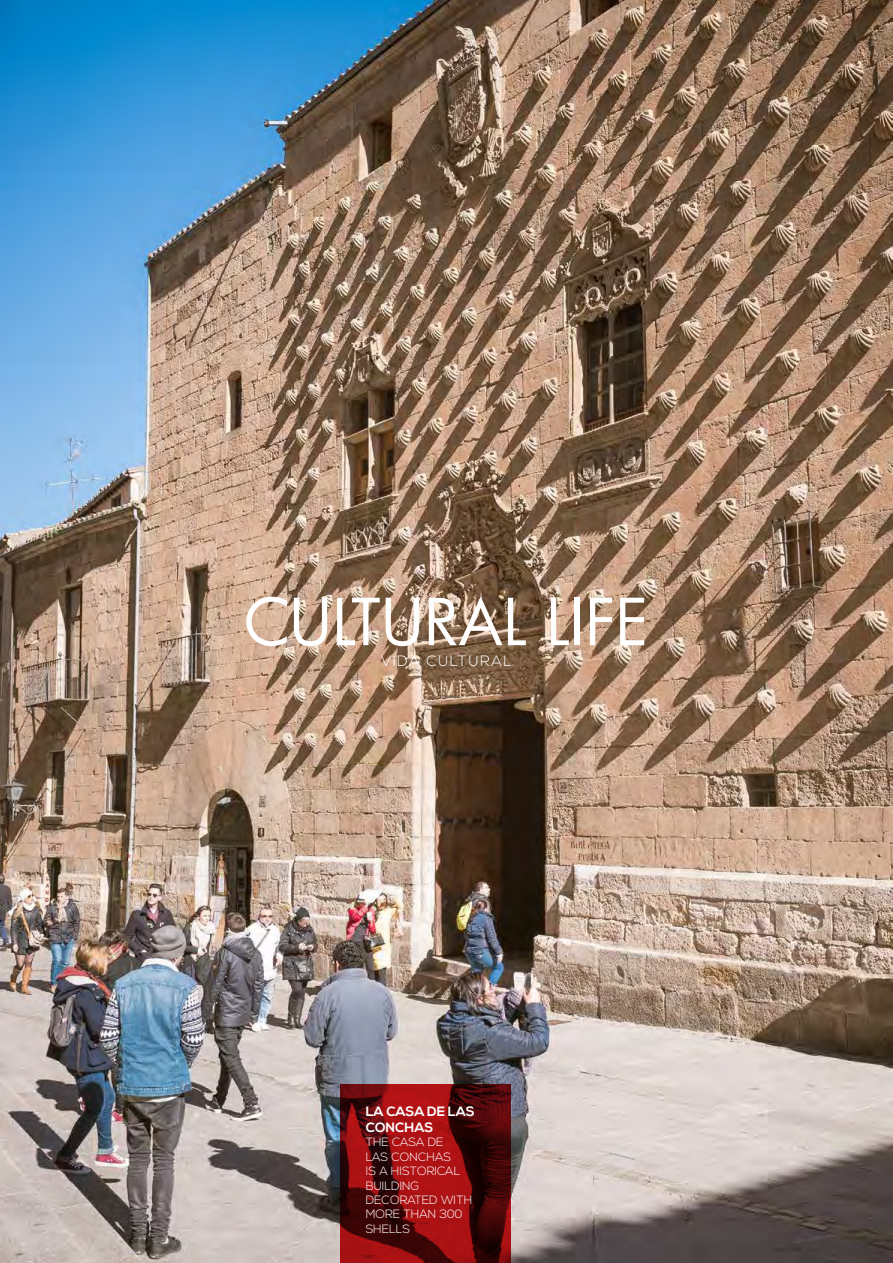
<style>
.page{position:relative;width:893px;height:1263px;background:#fff}
.page>*{position:absolute;margin:0;border:0;box-sizing:border-box;transform-origin:0 0}
.t1{font:63px "Futura";color:#fff}
.t2{font:300 15px "Nexa";letter-spacing:.09em;color:#fff}
.t3{font:700 13.5px/16.2px "Nexa";color:#fff}
.t4{font:300 12px/14.4px "Nexa";color:#fff}
</style>
<div class="page">
<img style="left:0;top:0;width:893px;height:1263px">
<svg style="left:340px;top:1084px;width:170px;height:179px;background:#710b0d"></svg>
<h1 class="t1" style="left:244px;top:579px;width:406px">CULTURAL LIFE</h1>
<p class="t2" style="left:381px;top:652px;width:132px">VIDA CULTURAL</p>
<p class="t3" style="left:366px;top:1103px;width:111px">LA CASA DE LAS<br>CONCHAS</p>
<p class="t4" style="left:366px;top:1135px;width:108px">THE CASA DE<br>LAS CONCHAS<br>IS A HISTORICAL<br>BUILDING<br>DECORATED WITH<br>MORE THAN 300<br>SHELLS</p>
</div>
